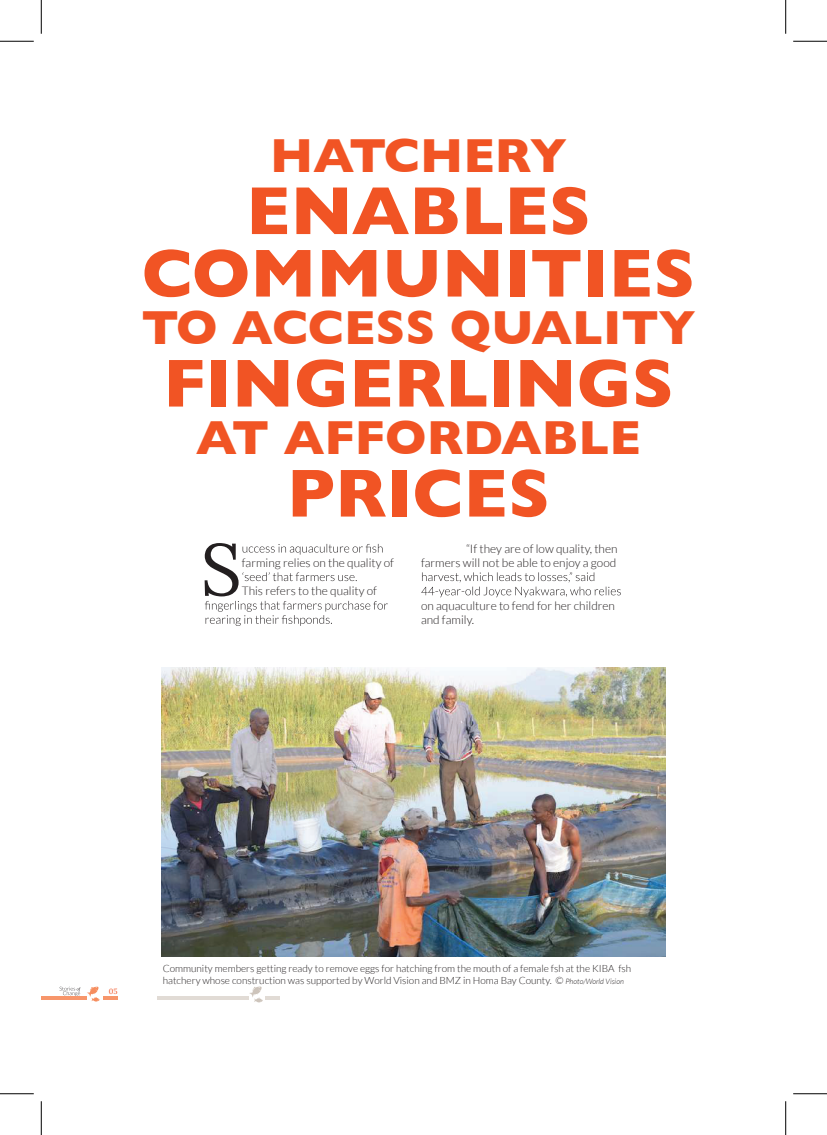
<style>
.page{position:relative;width:827px;height:1135px;background:#fff}
.page>*{position:absolute;margin:0;border:0;box-sizing:border-box;transform-origin:0 0}
.t1{font:73px "Lora";color:#231f20}
.t2{font:700 68.75px/62.5px "Gill Sans";color:#f15424;text-align:center}
.t3{font:700 48.75px "Gill Sans";color:#f15424}
.t4{font:300 11.88px/14.2px "Lato";color:#231f20;text-align:right}
.t5{font:300 10px/12px "Lato";color:#231f20}
.t6{font:7.5px "Lora";color:#f15424}
.s1{font-style:italic;font-size:7.5px}
</style>
<div class="page">
<img style="left:161px;top:667px;width:504px;height:290px">
<svg style="left:242px;top:544px;width:140px;height:11px"></svg>
<svg style="left:242px;top:572px;width:114px;height:9px"></svg>
<svg style="left:205px;top:601px;width:182px;height:25px"></svg>
<svg style="left:421px;top:572px;width:199px;height:25px"></svg>
<svg style="left:249px;top:987px;width:14px;height:16px"></svg>
<hr style="left:157px;top:997px;width:92px;height:3px;background:#e1dbd5">
<hr style="left:265px;top:997px;width:15px;height:3px;background:#e1dbd5">
<svg style="left:59px;top:987px;width:22px;height:9px"></svg>
<svg style="left:87px;top:987px;width:13px;height:15px"></svg>
<hr style="left:41px;top:997px;width:45px;height:3px;background:#f7966b">
<hr style="left:103px;top:997px;width:15px;height:3px;background:#f7966b">
<hr style="left:0;top:41px;width:34px;height:1px;background:#000">
<hr style="left:792px;top:41px;width:34px;height:1px;background:#000">
<hr style="left:0;top:1094px;width:34px;height:1px;background:#000">
<hr style="left:792px;top:1094px;width:34px;height:1px;background:#000">
<hr style="left:41px;top:0;width:1px;height:34px;background:#000">
<hr style="left:41px;top:1101px;width:1px;height:34px;background:#000">
<hr style="left:785px;top:0;width:1px;height:34px;background:#000">
<hr style="left:785px;top:1101px;width:1px;height:34px;background:#000">
<h3 class="t3" style="left:270px;top:116px;width:298px">HATCHERY</h3>
<h2 class="t2" style="left:142px;top:178px;width:555px">ENABLES<br>COMMUNITIES</h2>
<h3 class="t3" style="left:141px;top:289px;width:555px">TO ACCESS QUALITY</h3>
<h2 class="t2" style="left:163px;top:351px;width:512px">FINGERLINGS</h2>
<h3 class="t3" style="left:196px;top:399px;width:446px">AT AFFORDABLE</h3>
<h2 class="t2" style="left:287px;top:461px;width:264px">PRICES</h2>
<h1 class="t1" style="left:200px;top:514px;width:43px">S</h1>
<p class="t4" style="left:421px;top:541px;width:198px">“If they are of low quality, then<br>farmers will not be able to enjoy a good</p>
<p class="t4" style="left:421px;top:598px;width:195px;text-align:left">on aquaculture to fend for her children and family.</p>
<p class="t4" style="left:242px;top:555px;width:154px">farming relies on the quality of</p>
<p class="t4" style="left:242px;top:584px;width:137px">This refers to the quality of</p>
<p class="t6" style="left:109px;top:986px;width:10px">05</p>
<p class="t5" style="left:163px;top:962px;width:470px">Community members getting ready to remove eggs for hatching from the mouth of a female fsh at the KIBA fsh hatchery whose construction was supported by World Vision and BMZ in Homa Bay County. © <span class="s1">Photo/World Vision</span></p>
</div>
